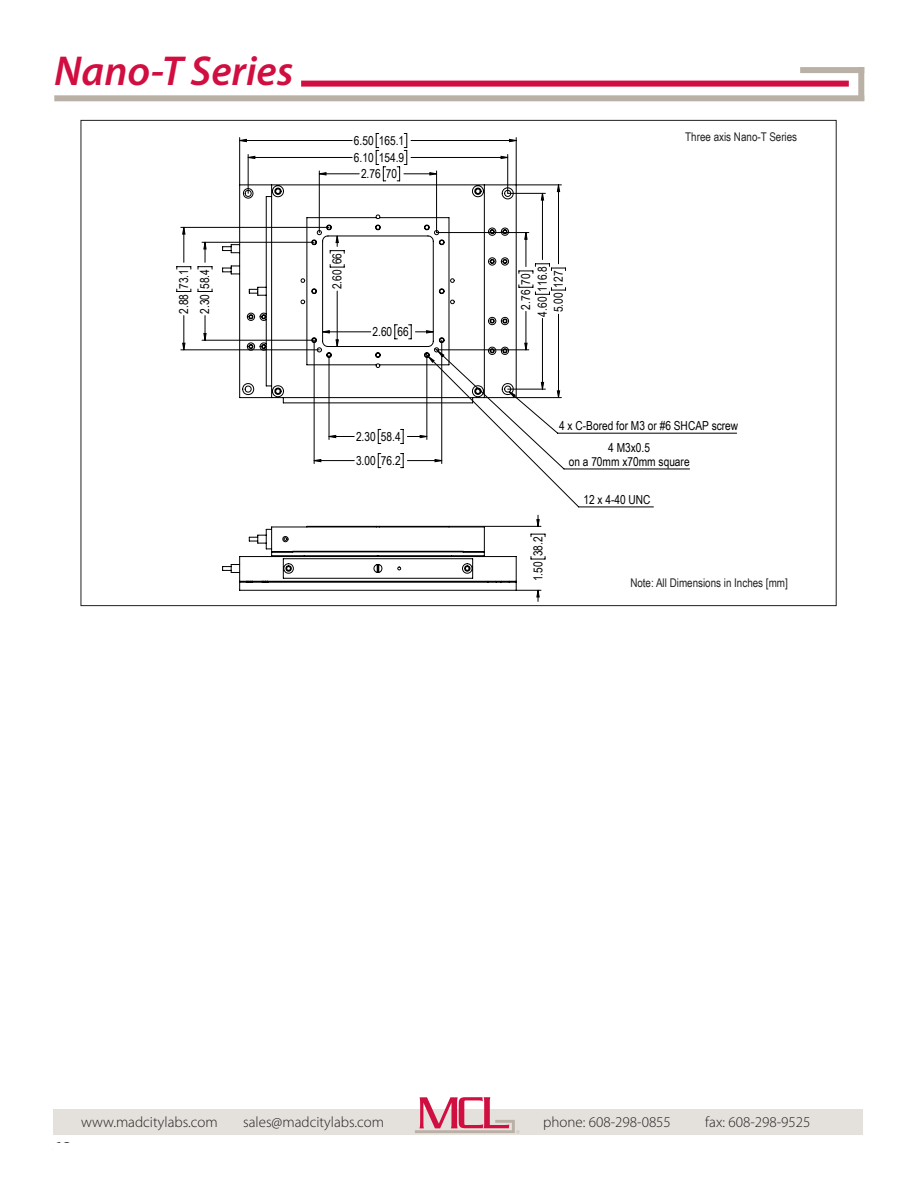
<style>
.page{position:relative;width:918px;height:1188px;background:#fff}
.page>*{position:absolute;margin:0;border:0;box-sizing:border-box;transform-origin:0 0}
.Contents{font:italic 600 42px "Myriad Pro";color:#d10e40}
.t1{font:18px "Myriad Pro";color:#231f20}
.t2{font:300 15px "Myriad Pro";color:#231f20}
.t3{font:12.45px/17px "Arial Narrow";color:#000}
.Tech_Drawing_caption{font:12px "Arial Narrow";color:#231f20}
</style>
<div class="page">
<div style="left:53px;top:1109px;width:810px;height:26px;background:#e4e1dc"></div>
<svg style="left:415px;top:1097px;width:104px;height:36px"></svg>
<div style="left:54px;top:95px;width:810px;height:6px;background:#bab1a6"></div>
<div style="left:858px;top:67px;width:6px;height:34px;background:#bab1a6"></div>
<div style="left:800px;top:67px;width:64px;height:6px;background:#bab1a6"></div>
<div style="left:301px;top:81px;width:548px;height:6px;background:#d10e40"></div>
<svg style="left:566px;top:432px;width:171px;height:76px"></svg>
<svg style="left:177px;top:266px;width:6px;height:3px"></svg>
<hr style="left:181px;top:227px;width:148px;height:1px;background:#000">
<hr style="left:181px;top:350px;width:138px;height:1px;background:#000">
<svg style="left:183px;top:226px;width:39px;height:125px"></svg>
<svg style="left:222px;top:133px;width:344px;height:468px"></svg>
<p class="Contents" style="left:54px;top:44px;width:241px">Nano-T Series</p>
<p class="t3" style="left:175px;top:314px;width:46px;rotate:-90deg">2.88 73.1</p>
<p class="t3" style="left:196px;top:314px;width:46px;rotate:-90deg">2.30 58.4</p>
<p class="t3" style="left:354px;top:131px;width:52px">6.50 165.1<br>6.10 154.9</p>
<p class="t3" style="left:361px;top:165px;width:38px">2.76 70</p>
<p class="t3" style="left:328px;top:289px;width:38px;rotate:-90deg">2.60 66</p>
<p class="t3" style="left:373px;top:323px;width:38px">2.60 66</p>
<p class="t3" style="left:356px;top:424px;width:46px;line-height:24.2px">2.30 58.4<br>3.00 76.2</p>
<p class="t3" style="left:533px;top:317px;width:52px;rotate:-90deg">4.60 116.8</p>
<p class="t3" style="left:549px;top:312px;width:43px;rotate:-90deg">5.00 127</p>
<p class="t3" style="left:517px;top:310px;width:38px;rotate:-90deg">2.76 70</p>
<p class="Tech_Drawing_caption" style="left:685px;top:128px;width:113px">Three axis Nano-T Series</p>
<p class="t3" style="left:559px;top:417px;width:181px">4 x C-Bored for M3 or #6 SHCAP screw</p>
<p class="t3" style="left:529px;top:581px;width:46px;rotate:-90deg">1.50 38.2</p>
<p class="t3" style="left:569px;top:440px;width:122px;line-height:14.1px;text-align:center">4 M3x0.5<br>on a 70mm x70mm square</p>
<p class="t3" style="left:583px;top:491px;width:69px">12 x 4-40 UNC</p>
<p class="Tech_Drawing_caption" style="left:630px;top:574px;width:159px">Note: All Dimensions in Inches [mm]</p>
<h2 class="t1" style="left:53px;top:1137px;width:20px">68</h2>
<p class="t2" style="left:81px;top:1113px;width:138px">www.madcitylabs.com</p>
<p class="t2" style="left:243px;top:1113px;width:142px">sales@madcitylabs.com</p>
<p class="t2" style="left:543px;top:1113px;width:129px">phone: 608-298-0855</p>
<p class="t2" style="left:705px;top:1113px;width:107px">fax: 608-298-9525</p>
</div>
